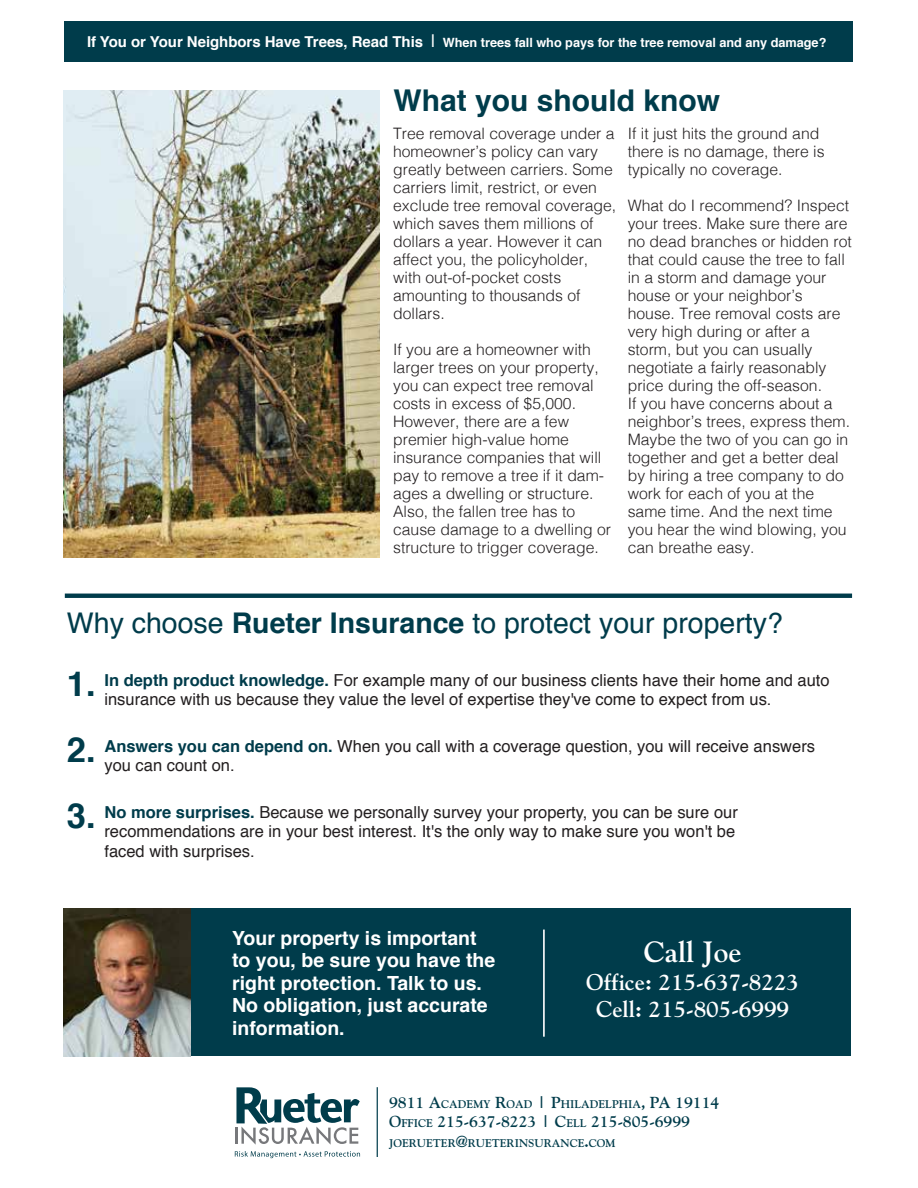
<style>
.page{position:relative;width:918px;height:1188px;background:#fff}
.page>*{position:absolute;margin:0;border:0;box-sizing:border-box;transform-origin:0 0}
.t1{font:700 30px "Helvetica";color:#003c4b}
.t2{font:700 29.25px "Goudy";color:#fff}
.t3{font:28.5px "Helvetica";color:#003c4b}
.t4{font:700 22.8px/27.6px "Goudy";letter-spacing:-.005em;color:#fff;text-align:center}
.t5{font:700 19.5px/22.5px "Helvetica";color:#fff}
.t6{font:16.5px/19.5px "Helvetica";color:#231f20}
.t7{font:700 15.9px "Goudy";color:#003c4b}
.t8{font:300 15.75px/18px "Helvetica";color:#231f20}
.t9{font:700 12.75px "Helvetica";letter-spacing:-.005em;color:#fff}
.t10{font:700 11.1px "Goudy";color:#003c4b}
.s1{font-size:15px}
.s2{font-family:"Goudy";font-size:17.1px}
.s3{font-weight:700}
.s4{font-weight:700;font-size:34.5px;color:#003c4b}
.s5{font-weight:700;color:#003c4b}
.s6{font-size:15.9px}
.s7{font-size:11.1px}
</style>
<div class="page">
<img style="left:63px;top:90px;width:316px;height:467px">
<div style="left:64px;top:21px;width:788px;height:41px;background:#003c4b"></div>
<svg style="left:65px;top:594px;width:787px;height:4px;background:#033e4d"></svg>
<hr style="left:377px;top:1087px;width:1px;height:70px;background:#003c4b">
<svg style="left:235px;top:1151px;width:125px;height:7px"></svg>
<hr style="left:235px;top:1128px;width:3px;height:16px;background:#77787b">
<svg style="left:236px;top:1087px;width:124px;height:58px"></svg>
<div style="left:74px;top:908px;width:777px;height:148px;background:#003c4b"></div>
<img style="left:64px;top:909px;width:127px;height:147px">
<hr style="left:543px;top:930px;width:2px;height:107px;background:#fff">
<p class="t9" style="left:87px;top:37px;width:741px"><span class="s1">If You or Your Neighbors Have Trees, Read This</span> <span class="s2">|</span> When trees fall who pays for the tree removal and any damage?</p>
<h1 class="t1" style="left:393px;top:88px;width:328px">What you should know</h1>
<p class="t8" style="left:393px;top:125px;width:225px">Tree removal coverage under a homeowner’s policy can vary greatly between carriers. Some carriers limit, restrict, or even exclude tree removal coverage, which saves them millions of dollars a year. However it can affect you, the policyholder, with out-of-pocket costs amounting to thousands of dollars.</p>
<p class="t8" style="left:393px;top:341px;width:219px">If you are a homeowner with larger trees on your property, you can expect tree removal costs in excess of $5,000.<br>However, there are a few premier high-value home insurance companies that will pay to remove a tree if it dam&shy;ages a dwelling or structure.<br>Also, the fallen tree has to cause damage to a dwelling or structure to trigger coverage.</p>
<p class="t8" style="left:628px;top:126px;width:198px">If it just hits the ground and there is no damage, there is typically no coverage.</p>
<p class="t8" style="left:628px;top:198px;width:226px">What do I recommend? Inspect your trees. Make sure there are no dead branches or hidden rot that could cause the tree to fall in a storm and damage your house or your neighbor’s house. Tree removal costs are very high during or after a storm, but you can usually negotiate a fairly reasonably price during the off-season.<br>If you have concerns about a neighbor’s trees, express them.<br>Maybe the two of you can go in together and get a better deal by hiring a tree company to do work for each of you at the same time. And the next time you hear the wind blowing, you can breathe easy.</p>
<h3 class="t3" style="left:67px;top:611px;width:717px">Why choose <span class="s3">Rueter Insurance</span> to protect your property?</h3>
<p class="t6" style="left:104px;top:672px;width:727px;text-indent:-37px"><span class="s4">1.</span> <span class="s5">In depth product knowledge.</span> For example many of our business clients have their home and auto insurance with us because they value the level of expertise they've come to expect from us.</p>
<p class="t6" style="left:104px;top:738px;width:712px;text-indent:-37px"><span class="s4">2.</span> <span class="s5">Answers you can depend on.</span> When you call with a coverage question, you will receive answers you can count on.</p>
<p class="t6" style="left:104px;top:804px;width:635px;text-indent:-37px"><span class="s4">3.</span> <span class="s5">No more surprises.</span> Because we personally survey your property, you can be sure our recommendations are in your best interest. It's the only way to make sure you won't be faced with surprises.</p>
<p class="t5" style="left:232px;top:928px;width:265px">Your property is important to you, be sure you have the right protection. Talk to us.<br>No obligation, just accurate information.</p>
<h2 class="t2" style="left:644px;top:934px;width:99px">Call Joe</h2>
<h3 class="t4" style="left:586px;top:968px;width:215px">Office: 215-637-8223<br>Cell: 215-805-6999</h3>
<p class="t10" style="left:389px;top:1097px;width:332px"><span class="s6">9811 A</span>CADEMY <span class="s6">R</span>OAD <span class="s6">| P</span>HILADELPHIA<span class="s6">, PA 19114</span></p>
<p class="t7" style="left:389px;top:1112px;width:303px">O<span class="s7">FFICE</span> 215-637-8223 | C<span class="s7">ELL</span> 215-805-6999</p>
<p class="t10" style="left:389px;top:1136px;width:228px">JOERUETER<span class="s6">@</span>RUETERINSURANCE<span class="s6">.</span>COM</p>
</div>
